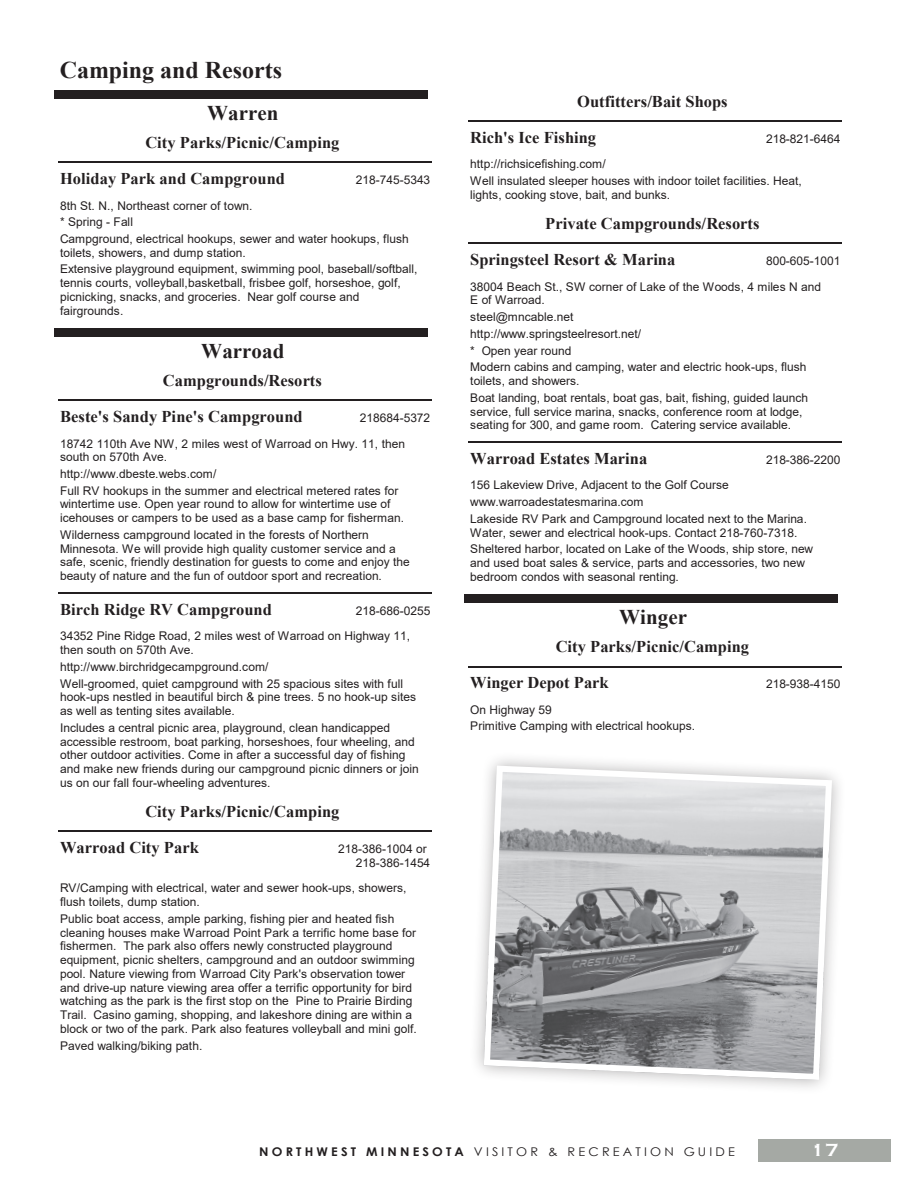
<style>
.page{position:relative;width:918px;height:1188px;background:#fff}
.page>*{position:absolute;margin:0;border:0;box-sizing:border-box;transform-origin:0 0}
.t1{font:700 24px "Times New Roman";color:#231f20}
.t2{font:700 21px "Times New Roman";letter-spacing:.005em;color:#231f20}
.t3{font:700 18px "Copperplate Gothic";color:#fff}
.t4{font:700 16.5px/35.8px "Times New Roman";color:#231f20}
.t5{font:12px/13.8px "Arial";color:#231f20}
.t6{font:12px "Century Gothic";letter-spacing:.25em;color:#231f20;scale:1.06 1}
.s1{font-weight:700}
</style>
<div class="page">
<div style="left:54px;top:90px;width:373px;height:9px;background:#231f20"></div>
<hr style="left:59px;top:162px;width:373px;height:1px;background:#231f20">
<div style="left:54px;top:328px;width:373px;height:9px;background:#231f20"></div>
<hr style="left:59px;top:400px;width:373px;height:1px;background:#231f20">
<hr style="left:59px;top:593px;width:373px;height:1px;background:#231f20">
<hr style="left:59px;top:831px;width:373px;height:1px;background:#231f20">
<hr style="left:469px;top:121px;width:373px;height:1px;background:#231f20">
<hr style="left:469px;top:243px;width:373px;height:1px;background:#231f20">
<hr style="left:469px;top:442px;width:373px;height:1px;background:#231f20">
<div style="left:464px;top:594px;width:374px;height:9px;background:#231f20"></div>
<hr style="left:469px;top:666px;width:373px;height:1px;background:#231f20">
<div style="left:469px;top:751px;width:378px;height:344px;background:#231f20;opacity:.35"></div>
<img style="left:484px;top:768px;width:348px;height:312px">
<div style="left:484px;top:766px;width:348px;height:314px;border:6px solid #fff;border-radius:14px"></div>
<div style="left:759px;top:1139px;width:132px;height:22px;background:#a5a9a4"></div>
<h1 class="t1" style="left:60px;top:52px;width:224px">Camping and Resorts</h1>
<h2 class="t2" style="left:207px;top:98px;width:73px">Warren</h2>
<h3 class="t4" style="left:60px;top:124px;width:281px;text-indent:85px">City Parks/Picnic/Camping<br>Holiday Park and Campground</h3>
<p class="t5" style="left:60px;top:197px;width:350px;line-height:16.8px">8th St. N., Northeast corner of town.<br>* Spring - Fall<br>Campground, electrical hookups, sewer and water hookups, flush</p>
<p class="t5" style="left:60px;top:244px;width:359px;line-height:16.8px">toilets, showers, and dump station.<br>Extensive playground equipment, swimming pool, baseball/softball,</p>
<p class="t5" style="left:60px;top:276px;width:342px">tennis courts, volleyball,basketball, frisbee golf, horseshoe, golf, picnicking, snacks, and groceries. Near golf course and fairgrounds.</p>
<p class="t5" style="left:356px;top:173px;width:76px">218-745-5343</p>
<h2 class="t2" style="left:201px;top:336px;width:85px">Warroad</h2>
<h3 class="t4" style="left:60px;top:362px;width:264px;text-indent:103px">Campgrounds/Resorts<br>Beste's Sandy Pine's Campground</h3>
<p class="t5" style="left:60px;top:436px;width:347px">18742 110th Ave NW, 2 miles west of Warroad on Hwy. 11, then south on 570th Ave.</p>
<p class="t5" style="left:60px;top:484px;width:346px">Full RV hookups in the summer and electrical metered rates for wintertime use. Open year round to allow for wintertime use of icehouses or campers to be used as a base camp for fisherman.</p>
<p class="t5" style="left:60px;top:528px;width:351px">Wilderness campground located in the forests of Northern Minnesota. We will provide high quality customer service and a safe, scenic, friendly destination for guests to come and enjoy the beauty of nature and the fun of outdoor sport and recreation.</p>
<p class="t5" style="left:360px;top:411px;width:72px">218684-5372</p>
<p class="t5" style="left:60px;top:467px;width:158px">http://www.dbeste.webs.com/</p>
<h3 class="t4" style="left:60px;top:591px;width:213px">Birch Ridge RV Campground</h3>
<p class="t5" style="left:60px;top:629px;width:352px">34352 Pine Ridge Road, 2 miles west of Warroad on Highway 11, then south on 570th Ave.</p>
<p class="t5" style="left:60px;top:677px;width:358px">Well-groomed, quiet campground with 25 spacious sites with full hook-ups nestled in beautiful birch &amp; pine trees. 5 no hook-up sites as well as tenting sites available.</p>
<p class="t5" style="left:60px;top:721px;width:360px">Includes a central picnic area, playground, clean handicapped accessible restroom, boat parking, horseshoes, four wheeling, and other outdoor activities. Come in after a successful day of fishing and make new friends during our campground picnic dinners or join us on our fall four-wheeling adventures.</p>
<p class="t5" style="left:356px;top:604px;width:76px">218-686-0255</p>
<p class="t5" style="left:60px;top:660px;width:210px">http://www.birchridgecampground.com/</p>
<h3 class="t4" style="left:60px;top:793px;width:281px;text-indent:85px">City Parks/Picnic/Camping<br>Warroad City Park</h3>
<p class="t5" style="left:60px;top:881px;width:348px">RV/Camping with electrical, water and sewer hook-ups, showers, flush toilets, dump station.</p>
<p class="t5" style="left:338px;top:842px;width:94px;text-align:right">218-386-1004 or<br>218-386-1454</p>
<p class="t5" style="left:60px;top:912px;width:358px">Public boat access, ample parking, fishing pier and heated fish cleaning houses make Warroad Point Park a terrific home base for fishermen. The park also offers newly constructed playground equipment, picnic shelters, campground and an outdoor swimming pool. Nature viewing from Warroad City Park's observation tower and drive-up nature viewing area offer a terrific opportunity for bird watching as the park is the first stop on the Pine to Prairie Birding Trail. Casino gaming, shopping, and lakeshore dining are within a block or two of the park. Park also features volleyball and mini golf.</p>
<p class="t5" style="left:60px;top:1038px;width:144px">Paved walking/biking path.</p>
<h3 class="t4" style="left:470px;top:83px;width:259px;text-indent:107px">Outfitters/Bait Shops<br>Rich's Ice Fishing</h3>
<p class="t5" style="left:470px;top:174px;width:333px">Well insulated sleeper houses with indoor toilet facilities. Heat, lights, cooking stove, bait, and bunks.</p>
<p class="t5" style="left:766px;top:132px;width:76px">218-821-6464</p>
<p class="t5" style="left:470px;top:157px;width:137px">http://richsicefishing.com/</p>
<h3 class="t4" style="left:470px;top:205px;width:291px;text-indent:75px">Private Campgrounds/Resorts<br>Springsteel Resort &amp; Marina</h3>
<p class="t5" style="left:470px;top:279px;width:352px">38004 Beach St., SW corner of Lake of the Woods, 4 miles N and<br>E of Warroad.</p>
<p class="t5" style="left:766px;top:254px;width:76px">800-605-1001</p>
<p class="t5" style="left:470px;top:308px;width:172px;line-height:16.8px">steel@mncable.net http://www.springsteelresort.net/</p>
<p class="t5" style="left:470px;top:342px;width:338px;line-height:16.8px">* Open year round<br>Modern cabins and camping, water and electric hook-ups, flush</p>
<p class="t5" style="left:470px;top:372px;width:339px;line-height:16.8px">toilets, and showers.<br>Boat landing, boat rentals, boat gas, bait, fishing, guided launch</p>
<p class="t5" style="left:470px;top:404px;width:334px">service, full service marina, snacks, conference room at lodge, seating for 300, and game room. Catering service available.</p>
<h3 class="t4" style="left:470px;top:440px;width:178px">Warroad Estates Marina</h3>
<p class="t5" style="left:470px;top:478px;width:260px">156 Lakeview Drive, Adjacent to the Golf Course</p>
<p class="t5" style="left:470px;top:512px;width:338px">Lakeside RV Park and Campground located next to the Marina.<br>Water, sewer and electrical hook-ups. Contact 218-760-7318.</p>
<p class="t5" style="left:470px;top:542px;width:345px">Sheltered harbor, located on Lake of the Woods, ship store, new and used boat sales &amp; service, parts and accessories, two new bedroom condos with seasonal renting.</p>
<p class="t5" style="left:766px;top:453px;width:76px">218-386-2200</p>
<p class="t5" style="left:470px;top:495px;width:175px">www.warroadestatesmarina.com</p>
<h2 class="t2" style="left:619px;top:602px;width:69px">Winger</h2>
<h3 class="t4" style="left:470px;top:628px;width:280px;text-indent:85px">City Parks/Picnic/Camping<br>Winger Depot Park</h3>
<p class="t5" style="left:470px;top:701px;width:227px;line-height:16.8px">On Highway 59<br>Primitive Camping with electrical hookups.</p>
<p class="t5" style="left:766px;top:677px;width:76px">218-938-4150</p>
<p class="t6" style="left:259px;top:1143px;width:450px"><span class="s1">NORTHWEST MINNESOTA</span> VISITOR &amp; RECREATION GUIDE</p>
<h3 class="t3" style="left:811px;top:1140px;width:29px">17</h3>
</div>
